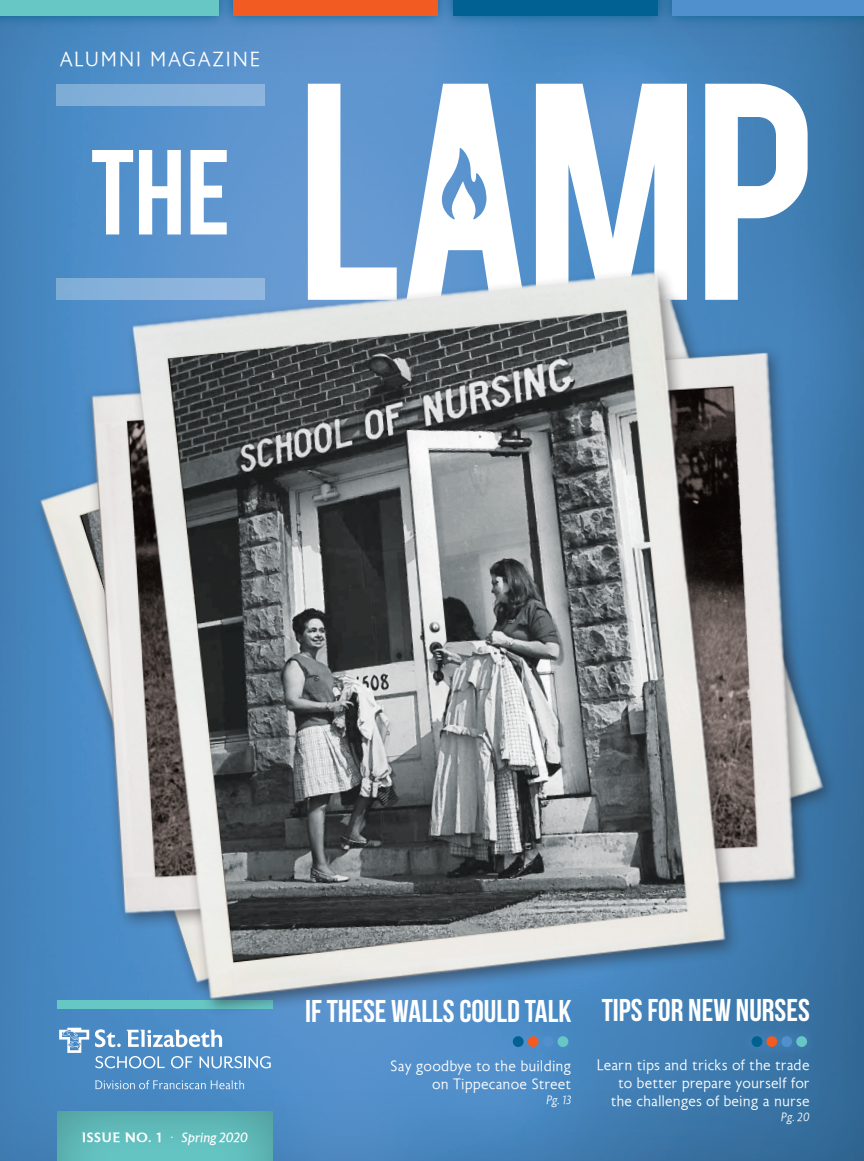
<style>
.page{position:relative;width:864px;height:1161px;background:#fff}
.page>*{position:absolute;margin:0;border:0;box-sizing:border-box;transform-origin:0 0}
.t1{font:700 120.75px "Bebas Neue";color:#fff}
.t2{font:700 31.5px "Bebas Neue";color:#fff}
.t3{font:300 20.25px "Astoria";letter-spacing:.045em;color:#fff}
.t4{font:300 15px/18px "Astoria";letter-spacing:-.005em;color:#fff;text-align:right}
.t5{font:italic 13.5px "Astoria Roman";letter-spacing:.01em;color:#fff}
.t6{font:italic 300 12px "Astoria";letter-spacing:.01em;color:#fff}
.s1{font-family:"Astoria";font-weight:500;font-style:normal}
.s2{font-family:"Astoria";font-weight:300;font-style:normal}
</style>
<div class="page">
<div style="left:0;top:0;width:864px;height:1161px;background:#231f20;opacity:.2"></div>
<svg style="left:308px;top:84px;width:89px;height:176px"></svg>
<svg style="left:536px;top:84px;width:151px;height:176px"></svg>
<svg style="left:705px;top:84px;width:103px;height:203px"></svg>
<svg style="left:406px;top:84px;width:118px;height:176px"></svg>
<div style="left:56px;top:279px;width:209px;height:21px;background:#82afd9"></div>
<div style="left:56px;top:85px;width:209px;height:21px;background:#86b1db"></div>
<div style="left:56px;top:1110px;width:218px;height:51px;background:#231f20;opacity:.3"></div>
<div style="left:57px;top:1000px;width:216px;height:9px;background:#66c7c5"></div>
<div style="left:740px;top:1024px;width:79px;height:35px;background:#3b77a9"></div>
<div style="left:752px;top:1036px;width:10px;height:11px;background:#006192;border-radius:50%"></div>
<div style="left:766px;top:1036px;width:11px;height:11px;background:#f25b21;border-radius:50%"></div>
<div style="left:781px;top:1036px;width:11px;height:11px;background:#5090cc;border-radius:50%"></div>
<div style="left:796px;top:1036px;width:11px;height:11px;background:#66c7c5;border-radius:50%"></div>
<div style="left:501px;top:1024px;width:79px;height:35px;background:#5090cc"></div>
<div style="left:513px;top:1036px;width:11px;height:11px;background:#006192;border-radius:50%"></div>
<div style="left:528px;top:1036px;width:11px;height:11px;background:#f25b21;border-radius:50%"></div>
<div style="left:558px;top:1036px;width:10px;height:11px;background:#66c7c5;border-radius:50%"></div>
<img style="left:23px;top:287px;width:815px;height:713px">
<img style="left:77px;top:346px;width:731px;height:580px">
<img style="left:126px;top:260px;width:612px;height:754px">
<div style="left:0;top:0;width:864px;height:29px;background:#006192;opacity:.9"></div>
<div style="left:0;top:0;width:218px;height:16px;background:#66c7c5"></div>
<div style="left:233px;top:0;width:204px;height:16px;background:#f25b21"></div>
<div style="left:454px;top:0;width:204px;height:16px;background:#006192"></div>
<div style="left:673px;top:0;width:191px;height:16px;background:#5090cc"></div>
<svg style="left:95px;top:1056px;width:70px;height:12px"></svg>
<svg style="left:171px;top:1056px;width:22px;height:12px"></svg>
<svg style="left:200px;top:1056px;width:71px;height:12px"></svg>
<svg style="left:59px;top:1028px;width:30px;height:25px"></svg>
<svg style="left:95px;top:1029px;width:26px;height:18px"></svg>
<svg style="left:127px;top:1030px;width:95px;height:17px"></svg>
<svg style="left:95px;top:1080px;width:149px;height:9px"></svg>
<p class="t3" style="left:60px;top:48px;width:203px">ALUMNI MAGAZINE</p>
<p class="t1" style="left:91px;top:127px;width:140px">THE</p>
<p class="t5" style="left:82px;top:1130px;width:168px"><span class="s1">ISSUE NO. 1</span> <span class="s2">·</span> Spring 2020</p>
<p class="t2" style="left:305px;top:993px;width:268px">IF THESE WALLS COULD TALK</p>
<p class="t4" style="left:390px;top:1057px;width:183px">Say goodbye to the building on Tippecanoe Street</p>
<p class="t6" style="left:546px;top:1093px;width:27px">Pg. 13</p>
<p class="t2" style="left:602px;top:993px;width:210px">TIPS FOR NEW NURSES</p>
<p class="t4" style="left:596px;top:1057px;width:215px">Learn tips and tricks of the trade to better prepare yourself for the challenges of being a nurse</p>
<p class="t6" style="left:781px;top:1111px;width:30px">Pg. 20</p>
</div>
